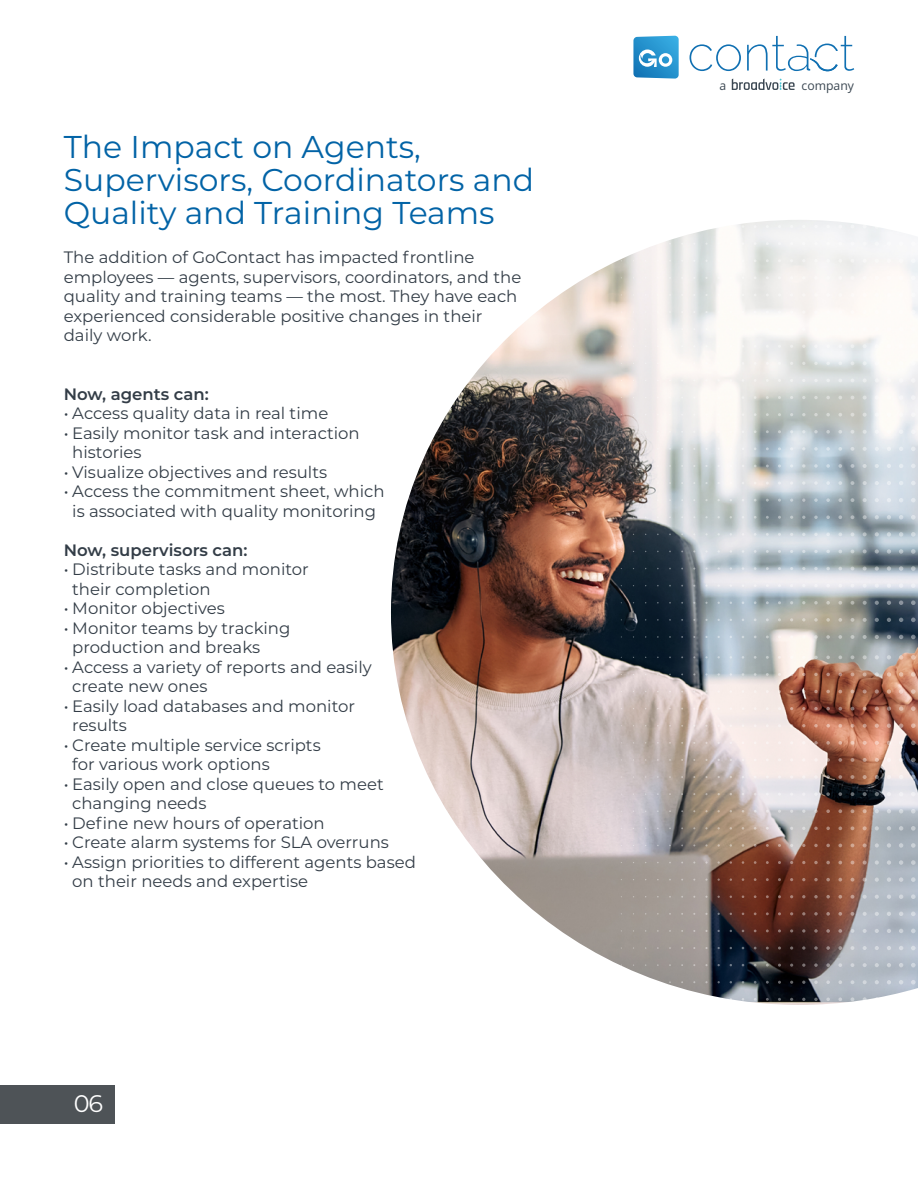
<style>
.page{position:relative;width:918px;height:1188px;background:#fff}
.page>*{position:absolute;margin:0;border:0;box-sizing:border-box;transform-origin:0 0}
.t1{font:31.5px/33px "Montserrat";color:#0263a6}
.t2{font:24px "Montserrat";color:#fff}
.t3{font:16.5px/19.5px "Montserrat";color:#333d47}
.t4{font:600 16.5px "Montserrat";color:#333d47}
.t5{font:13.05px "Khula";color:#3b4752}
</style>
<div class="page">
<svg style="left:633px;top:36px;width:46px;height:43px;background:#4ca5d5"></svg>
<svg style="left:690px;top:36px;width:164px;height:35px"></svg>
<svg style="left:732px;top:79px;width:63px;height:11px"></svg>
<img style="left:391px;top:220px;width:527px;height:785px">
<svg style="left:621px;top:220px;width:1px;height:785px"></svg>
<svg style="left:633px;top:220px;width:1px;height:785px"></svg>
<svg style="left:645px;top:220px;width:1px;height:785px"></svg>
<svg style="left:657px;top:220px;width:2px;height:785px"></svg>
<svg style="left:669px;top:220px;width:2px;height:785px"></svg>
<svg style="left:681px;top:220px;width:2px;height:785px;background:#a5a5a5"></svg>
<svg style="left:693px;top:220px;width:2px;height:785px;background:#bdbab8"></svg>
<svg style="left:705px;top:220px;width:3px;height:785px"></svg>
<svg style="left:718px;top:220px;width:2px;height:785px"></svg>
<svg style="left:730px;top:220px;width:2px;height:785px"></svg>
<svg style="left:742px;top:220px;width:2px;height:785px"></svg>
<svg style="left:754px;top:220px;width:3px;height:785px;background:#c1bab8"></svg>
<svg style="left:766px;top:220px;width:3px;height:785px;background:#b6b0ae"></svg>
<svg style="left:778px;top:220px;width:3px;height:785px;background:#bab3b2"></svg>
<svg style="left:790px;top:220px;width:3px;height:785px"></svg>
<svg style="left:802px;top:220px;width:3px;height:785px;background:#b6aba8"></svg>
<svg style="left:814px;top:220px;width:4px;height:785px"></svg>
<svg style="left:826px;top:220px;width:4px;height:785px"></svg>
<svg style="left:838px;top:220px;width:4px;height:785px"></svg>
<svg style="left:851px;top:220px;width:3px;height:785px;background:#b8aaa3"></svg>
<svg style="left:863px;top:220px;width:4px;height:785px"></svg>
<svg style="left:875px;top:220px;width:4px;height:785px"></svg>
<svg style="left:887px;top:220px;width:4px;height:785px"></svg>
<svg style="left:899px;top:220px;width:4px;height:785px"></svg>
<svg style="left:911px;top:220px;width:5px;height:785px"></svg>
<div style="left:0;top:1086px;width:114px;height:38px;background:#4e5357"></div>
<h1 class="t1" style="left:64px;top:129px;width:472px">The Impact on Agents,<br>Supervisors, Coordinators and<br>Quality and Training Teams</h1>
<p class="t3" style="left:64px;top:247px;width:459px">The addition of GoContact has impacted frontline employees — agents, supervisors, coordinators, and the quality and training teams — the most. They have each experienced considerable positive changes in their daily work.</p>
<p class="t4" style="left:64px;top:382px;width:147px">Now, agents can:</p>
<p class="t3" style="left:64px;top:403px;width:266px">• Access quality data in real time</p>
<p class="t3" style="left:72px;top:422px;width:289px;text-indent:-8px">• Easily monitor task and interaction histories</p>
<p class="t3" style="left:64px;top:461px;width:265px">• Visualize objectives and results</p>
<p class="t3" style="left:64px;top:481px;width:322px;text-align:center">• Access the commitment sheet, which is associated with quality monitoring</p>
<p class="t4" style="left:64px;top:538px;width:185px">Now, supervisors can:</p>
<p class="t3" style="left:72px;top:559px;width:238px;text-indent:-8px">• Distribute tasks and monitor their completion</p>
<p class="t3" style="left:64px;top:598px;width:163px">• Monitor objectives</p>
<p class="t3" style="left:72px;top:617px;width:220px;text-indent:-8px">• Monitor teams by tracking production and breaks</p>
<p class="t3" style="left:72px;top:656px;width:301px;text-indent:-8px">• Access a variety of reports and easily create new ones</p>
<p class="t3" style="left:72px;top:695px;width:284px;text-indent:-8px">• Easily load databases and monitor results</p>
<p class="t3" style="left:72px;top:734px;width:250px;text-indent:-8px">• Create multiple service scripts for various work options</p>
<p class="t3" style="left:72px;top:773px;width:313px;text-indent:-8px">• Easily open and close queues to meet changing needs</p>
<p class="t3" style="left:64px;top:812px;width:262px">• Define new hours of operation</p>
<p class="t3" style="left:64px;top:832px;width:327px">• Create alarm systems for SLA overruns</p>
<p class="t3" style="left:72px;top:851px;width:345px;text-indent:-8px">• Assign priorities to different agents based on their needs and expertise</p>
<h2 class="t2" style="left:74px;top:1087px;width:31px">06</h2>
<p class="t5" style="left:719px;top:78px;width:8px">a</p>
<p class="t5" style="left:802px;top:78px;width:54px">company</p>
</div>
